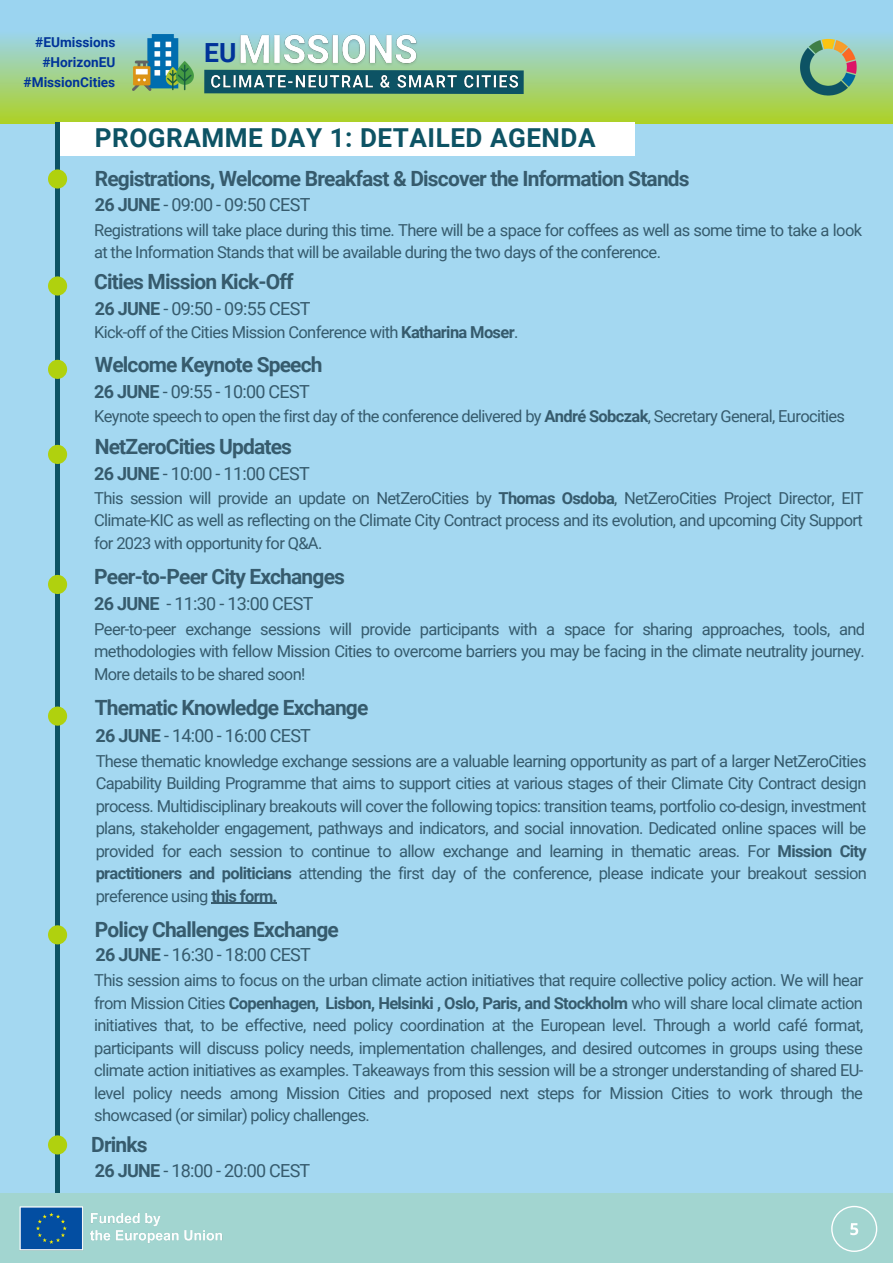
<style>
.page{position:relative;width:893px;height:1264px;background:#fff}
.page>*{position:absolute;margin:0;border:0;box-sizing:border-box;transform-origin:0 0}
.t1{font:700 26.4px "Roboto";color:#039}
.t2{font:700 26.1px "Roboto";letter-spacing:.02em;color:#0d5364}
.t3{font:700 21px "Roboto";letter-spacing:-.04em;color:#365b6d}
.t4{font:18px "Roboto";letter-spacing:-.04em;color:#365b6d}
.t5{font:16.5px/22.5px "Roboto";letter-spacing:-.04em;color:#365b6d;text-align:justify}
.t6{font:700 13.65px "Roboto";color:#039}
.s1{font-weight:700}
</style>
<div class="page">
<div style="left:0;top:0;width:892px;height:1262px;background:#a4d8f1"></div>
<img style="left:0;top:35px;width:892px;height:88px">
<hr style="left:55px;top:122px;width:4px;height:1071px;background:#0d5364">
<div style="left:48px;top:169px;width:19px;height:19px;background:#b0d10e;border-radius:50%"></div>
<div style="left:48px;top:276px;width:19px;height:19px;background:#b0d10e;border-radius:50%"></div>
<div style="left:48px;top:360px;width:19px;height:19px;background:#b0d10e;border-radius:50%"></div>
<div style="left:48px;top:706px;width:19px;height:19px;background:#b0d10e;border-radius:50%"></div>
<div style="left:0;top:1193px;width:892px;height:69px;background:#a2d5d0"></div>
<img style="left:19px;top:1206px;width:204px;height:45px">
<div style="left:60px;top:122px;width:574px;height:33px;background:#fff"></div>
<svg style="left:831px;top:1205px;width:46px;height:46px"></svg>
<hr style="left:211px;top:902px;width:66px;height:1px;background:#365b6d">
<svg style="left:181px;top:58px;width:366px;height:48px;background:#a2cf70"></svg>
<img style="left:133px;top:34px;width:61px;height:57px">
<img style="left:233px;top:34px;width:190px;height:36px">
<img style="left:208px;top:70px;width:313px;height:24px">
<img style="left:788px;top:35px;width:79px;height:71px">
<div style="left:48px;top:925px;width:19px;height:19px;background:#b0d10e;border-radius:50%"></div>
<div style="left:48px;top:445px;width:19px;height:19px;background:#b0d10e;border-radius:50%"></div>
<div style="left:48px;top:575px;width:19px;height:19px;background:#b0d10e;border-radius:50%"></div>
<div style="left:48px;top:1135px;width:19px;height:19px;background:#b0d10e;border-radius:50%"></div>
<p class="t6" style="left:35px;top:34px;width:82px">#EUmissions</p>
<p class="t6" style="left:42px;top:54px;width:74px">#HorizonEU</p>
<p class="t6" style="left:24px;top:74px;width:93px">#MissionCities</p>
<p class="t1" style="left:204px;top:38px;width:34px">EU</p>
<p class="t2" style="left:95px;top:123px;width:502px">PROGRAMME DAY 1: DETAILED AGENDA</p>
<p class="t3" style="left:95px;top:166px;width:596px">Registrations, Welcome Breakfast &amp; Discover the Information Stands</p>
<p class="t4" style="left:95px;top:194px;width:217px"><span class="s1">26 JUNE</span> - 09:00 - 09:50 CEST</p>
<p class="t5" style="left:94px;top:219px;width:769px">Registrations will take place during this time. There will be a space for coffees as well as some time to take a look at the Information Stands that will be available during the two days of the conference.</p>
<p class="t3" style="left:94px;top:269px;width:201px">Cities Mission Kick-Off</p>
<p class="t4" style="left:95px;top:298px;width:217px"><span class="s1">26 JUNE</span> - 09:50 - 09:55 CEST</p>
<p class="t5" style="left:94px;top:320px;width:425px">Kick-off of the Cities Mission Conference with <span class="s1">Katharina Moser</span>.</p>
<p class="t3" style="left:95px;top:352px;width:229px">Welcome Keynote Speech</p>
<p class="t4" style="left:94px;top:382px;width:217px"><span class="s1">26 JUNE</span> - 09:55 - 10:00 CEST</p>
<p class="t5" style="left:94px;top:405px;width:752px">Keynote speech to open the first day of the conference delivered by <span class="s1">André Sobczak</span>, Secretary General, Eurocities</p>
<p class="t3" style="left:95px;top:434px;width:199px">NetZeroCities Updates</p>
<p class="t4" style="left:94px;top:463px;width:217px"><span class="s1">26 JUNE</span> - 10:00 - 11:00 CEST</p>
<p class="t5" style="left:94px;top:487px;width:771px">This session will provide an update on NetZeroCities by <span class="s1">Thomas Osdoba</span>, NetZeroCities Project Director, EIT Climate-KIC as well as reflecting on the Climate City Contract process and its evolution, and upcoming City Support for 2023 with opportunity for Q&amp;A.</p>
<p class="t3" style="left:94px;top:564px;width:252px">Peer-to-Peer City Exchanges</p>
<p class="t5" style="left:94px;top:618px;width:772px">Peer-to-peer exchange sessions will provide participants with a space for sharing approaches, tools, and methodologies with fellow Mission Cities to overcome barriers you may be facing in the climate neutrality journey.<br>More details to be shared soon!</p>
<p class="t4" style="left:94px;top:593px;width:221px"><span class="s1">26 JUNE</span> - 11:30 - 13:00 CEST</p>
<p class="t3" style="left:95px;top:696px;width:275px">Thematic Knowledge Exchange</p>
<p class="t4" style="left:95px;top:725px;width:217px"><span class="s1">26 JUNE</span> - 14:00 - 16:00 CEST</p>
<p class="t5" style="left:96px;top:749px;width:772px">These thematic knowledge exchange sessions are a valuable learning opportunity as part of a larger NetZeroCities Capability Building Programme that aims to support cities at various stages of their Climate City Contract design process. Multidisciplinary breakouts will cover the following topics: transition teams, portfolio co-design, investment plans, stakeholder engagement, pathways and indicators, and social innovation. Dedicated online spaces will be provided for each session to continue to allow exchange and learning in thematic areas. For <span class="s1">Mission City practitioners and politicians</span> attending the first day of the conference, please indicate your breakout session preference using <span class="s1">this form.</span></p>
<p class="t3" style="left:95px;top:917px;width:245px">Policy Challenges Exchange</p>
<p class="t4" style="left:95px;top:944px;width:217px"><span class="s1">26 JUNE</span> - 16:30 - 18:00 CEST</p>
<p class="t5" style="left:94px;top:969px;width:770px">This session aims to focus on the urban climate action initiatives that require collective policy action. We will hear from Mission Cities <span class="s1">Copenhagen, Lisbon, Helsinki , Oslo, Paris, and Stockholm</span> who will share local climate action initiatives that, to be effective, need policy coordination at the European level. Through a world café format, participants will discuss policy needs, implementation challenges, and desired outcomes in groups using these climate action initiatives as examples. Takeaways from this session will be a stronger understanding of shared EU&shy;level policy needs among Mission Cities and proposed next steps for Mission Cities to work through the showcased (or similar) policy challenges.</p>
<p class="t3" style="left:91px;top:1132px;width:58px">Drinks</p>
<p class="t4" style="left:95px;top:1160px;width:217px"><span class="s1">26 JUNE</span> - 18:00 - 20:00 CEST</p>
</div>
